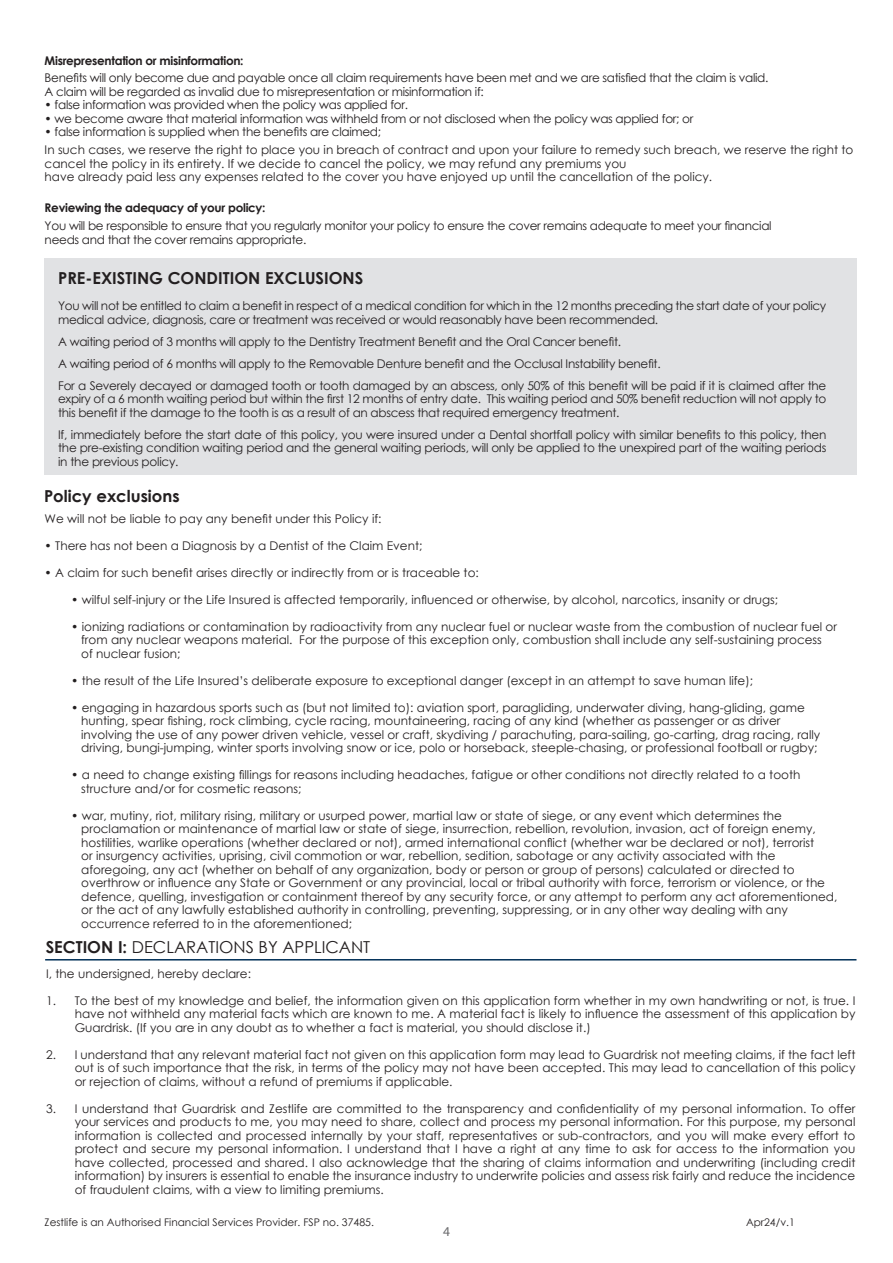
<style>
.page{position:relative;width:893px;height:1263px;background:#fff}
.page>*{position:absolute;margin:0;border:0;box-sizing:border-box;transform-origin:0 0}
.bullet{font:700 16.5px "Century Gothic";color:#231f20}
.bullet-2{font:16.5px "Century Gothic";color:#231f20}
.t1{font:13.5px "Myriad Pro";color:#69696c}
.bullet-3{font:12px/13.5px "Century Gothic";letter-spacing:-.025em;color:#231f20;text-align:justify}
.Body{font:12px "Century Gothic";color:#231f20}
.bullet-4{font:12px/13.5px "Century Gothic";color:#231f20}
.bullet-5{font:700 12px "Century Gothic";letter-spacing:-.025em;color:#231f20}
.bullet-6{font:10.5px "Century Gothic";color:#231f20}
.Body-2{font:10.5px "Century Gothic";color:#231f20}
.s1{font-weight:700}
</style>
<div class="page">
<div style="left:45px;top:259px;width:812px;height:216px;background:#e1e2e4"></div>
<hr style="left:45px;top:959px;width:811px;height:1px;background:#003058">
<p class="bullet-5" style="left:45px;top:51px;width:201px">Misrepresentation or misinformation:</p>
<p class="bullet-3" style="left:45px;top:71px;width:725px">Benefits will only become due and payable once all claim requirements have been met and we are satisfied that the claim is valid.</p>
<p class="bullet-3" style="left:45px;top:85px;width:441px">A claim will be regarded as invalid due to misrepresentation or misinformation if:</p>
<p class="bullet-3" style="left:45px;top:98px;width:365px">• false information was provided when the policy was applied for.</p>
<p class="bullet-3" style="left:45px;top:112px;width:650px">• we become aware that material information was withheld from or not disclosed when the policy was applied for; or</p>
<p class="bullet-3" style="left:45px;top:125px;width:338px">• false information is supplied when the benefits are claimed;</p>
<p class="bullet-4" style="left:45px;top:143px;width:810px">In such cases, we reserve the right to place you in breach of contract and upon your failure to remedy such breach, we reserve the right to cancel the policy in its entirety. If we decide to cancel the policy, we may refund any premiums you</p>
<p class="bullet-4" style="left:45px;top:170px;width:669px">have already paid less any expenses related to the cover you have enjoyed up until the cancellation of the policy.</p>
<p class="bullet-5" style="left:45px;top:199px;width:222px">Reviewing the adequacy of your policy:</p>
<p class="bullet-3" style="left:45px;top:219px;width:728px">You will be responsible to ensure that you regularly monitor your policy to ensure the cover remains adequate to meet your financial</p>
<p class="bullet-3" style="left:45px;top:232px;width:263px">needs and that the cover remains appropriate.</p>
<p class="bullet" style="left:58px;top:265px;width:307px">PRE-EXISTING CONDITION EXCLUSIONS</p>
<p class="bullet-3" style="left:58px;top:299px;width:770px">You will not be entitled to claim a benefit in respect of a medical condition for which in the 12 months preceding the start date of your policy medical advice, diagnosis, care or treatment was received or would reasonably have been recommended.</p>
<p class="bullet-3" style="left:58px;top:335px;width:564px">A waiting period of 3 months will apply to the Dentistry Treatment Benefit and the Oral Cancer benefit.</p>
<p class="bullet-3" style="left:58px;top:357px;width:604px">A waiting period of 6 months will apply to the Removable Denture benefit and the Occlusal Instability benefit.</p>
<p class="bullet-3" style="left:58px;top:379px;width:770px">For a Severely decayed or damaged tooth or tooth damaged by an abscess, only 50% of this benefit will be paid if it is claimed after the expiry of a 6 month waiting period but within the first 12 months of entry date. This waiting period and 50% benefit reduction will not apply to this benefit if the damage to the tooth is as a result of an abscess that required emergency treatment.</p>
<p class="bullet-3" style="left:58px;top:428px;width:770px">If, immediately before the start date of this policy, you were insured under a Dental shortfall policy with similar benefits to this policy, then the pre-existing condition waiting period and the general waiting periods, will only be applied to the unexpired part of the waiting periods in the previous policy.</p>
<p class="bullet" style="left:44px;top:483px;width:137px">Policy exclusions</p>
<p class="Body" style="left:45px;top:510px;width:338px">We will not be liable to pay any benefit under this Policy if:</p>
<p class="Body" style="left:45px;top:537px;width:379px">• There has not been a Diagnosis by a Dentist of the Claim Event;</p>
<p class="Body" style="left:45px;top:564px;width:436px">• A claim for such benefit arises directly or indirectly from or is traceable to:</p>
<p class="Body" style="left:71px;top:591px;width:708px">• wilful self-injury or the Life Insured is affected temporarily, influenced or otherwise, by alcohol, narcotics, insanity or drugs;</p>
<p class="Body" style="left:71px;top:618px;width:767px">• ionizing radiations or contamination by radioactivity from any nuclear fuel or nuclear waste from the combustion of nuclear fuel or</p>
<p class="Body" style="left:81px;top:632px;width:742px">from any nuclear weapons material. For the purpose of this exception only, combustion shall include any self-sustaining process</p>
<p class="Body" style="left:81px;top:645px;width:101px">of nuclear fusion;</p>
<p class="Body" style="left:71px;top:672px;width:683px">• the result of the Life Insured’s deliberate exposure to exceptional danger (except in an attempt to save human life);</p>
<p class="Body" style="left:71px;top:699px;width:735px">• engaging in hazardous sports such as (but not limited to): aviation sport, paragliding, underwater diving, hang-gliding, game</p>
<p class="Body" style="left:81px;top:713px;width:701px">hunting, spear fishing, rock climbing, cycle racing, mountaineering, racing of any kind (whether as passenger or as driver</p>
<p class="Body" style="left:81px;top:726px;width:741px">involving the use of any power driven vehicle, vessel or craft, skydiving / parachuting, para-sailing, go-carting, drag racing, rally</p>
<p class="Body" style="left:81px;top:740px;width:738px">driving, bungi-jumping, winter sports involving snow or ice, polo or horseback, steeple-chasing, or professional football or rugby;</p>
<p class="Body" style="left:71px;top:767px;width:731px">• a need to change existing fillings for reasons including headaches, fatigue or other conditions not directly related to a tooth</p>
<p class="Body" style="left:81px;top:780px;width:222px">structure and/or for cosmetic reasons;</p>
<p class="Body" style="left:71px;top:807px;width:712px">• war, mutiny, riot, military rising, military or usurped power, martial law or state of siege, or any event which determines the</p>
<p class="Body" style="left:81px;top:821px;width:736px">proclamation or maintenance of martial law or state of siege, insurrection, rebellion, revolution, invasion, act of foreign enemy,</p>
<p class="Body" style="left:81px;top:834px;width:734px">hostilities, warlike operations (whether declared or not), armed international conflict (whether war be declared or not), terrorist</p>
<p class="Body" style="left:81px;top:848px;width:696px">or insurgency activities, uprising, civil commotion or war, rebellion, sedition, sabotage or any activity associated with the</p>
<p class="Body" style="left:81px;top:861px;width:715px">aforegoing, any act (whether on behalf of any organization, body or person or group of persons) calculated or directed to</p>
<p class="Body" style="left:81px;top:875px;width:745px">overthrow or influence any State or Government or any provincial, local or tribal authority with force, terrorism or violence, or the</p>
<p class="Body" style="left:81px;top:888px;width:758px">defence, quelling, investigation or containment thereof by any security force, or any attempt to perform any act aforementioned,</p>
<p class="Body" style="left:81px;top:902px;width:708px">or the act of any lawfully established authority in controlling, preventing, suppressing, or in any other way dealing with any</p>
<p class="Body" style="left:81px;top:915px;width:272px">occurrence referred to in the aforementioned;</p>
<p class="bullet-2" style="left:46px;top:935px;width:326px"><span class="s1">SECTION I:</span> DECLARATIONS BY APPLICANT</p>
<p class="bullet-4" style="left:46px;top:966px;width:206px">I, the undersigned, hereby declare:</p>
<p class="bullet-3" style="left:75px;top:993px;width:782px;text-indent:-29px">1. To the best of my knowledge and belief, the information given on this application form whether in my own handwriting or not, is true. I have not withheld any material facts which are known to me. A material fact is likely to influence the assessment of this application by Guardrisk. (If you are in any doubt as to whether a fact is material, you should disclose it.)</p>
<p class="bullet-3" style="left:75px;top:1047px;width:782px;text-indent:-29px">2. I understand that any relevant material fact not given on this application form may lead to Guardrisk not meeting claims, if the fact left out is of such importance that the risk, in terms of the policy may not have been accepted. This may lead to cancellation of this policy or rejection of claims, without a refund of premiums if applicable.</p>
<p class="bullet-3" style="left:75px;top:1101px;width:782px;text-indent:-29px">3. I understand that Guardrisk and Zestlife are committed to the transparency and confidentiality of my personal information. To offer your services and products to me, you may need to share, collect and process my personal information. For this purpose, my personal information is collected and processed internally by your staff, representatives or sub-contractors, and you will make every effort to protect and secure my personal information. I understand that I have a right at any time to ask for access to the information you have collected, processed and shared. I also acknowledge that the sharing of claims information and underwriting (including credit information) by insurers is essential to enable the insurance industry to underwrite policies and assess risk fairly and reduce the incidence of fraudulent claims, with a view to limiting premiums.</p>
<p class="bullet-6" style="left:45px;top:1215px;width:331px">Zestlife is an Authorised Financial Services Provider. FSP no. 37485.</p>
<p class="Body-2" style="left:746px;top:1215px;width:50px">Apr24/v.1</p>
<p class="t1" style="left:443px;top:1223px;width:8px">4</p>
</div>
